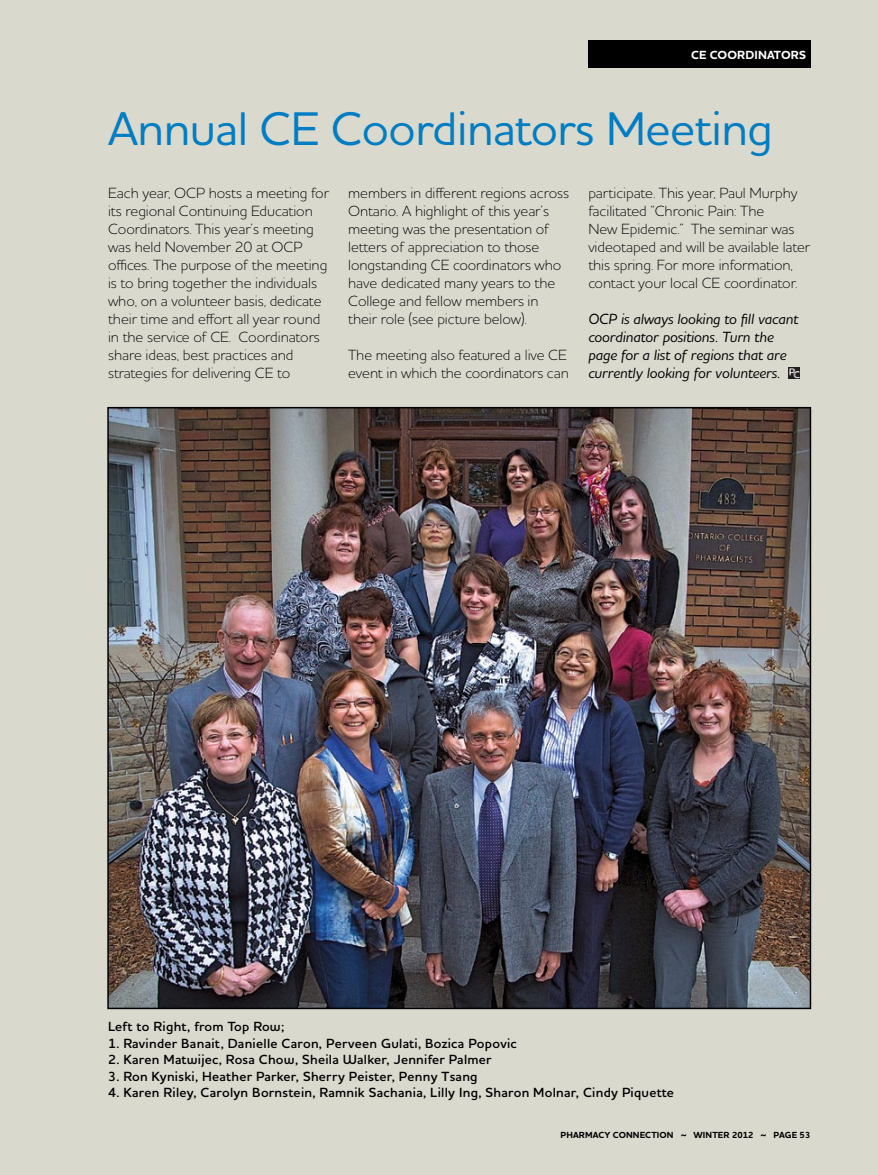
<style>
.page{position:relative;width:878px;height:1175px;background:#fff}
.page>*{position:absolute;margin:0;border:0;box-sizing:border-box;transform-origin:0 0}
.t1{font:500 48px "Houschka Pro";letter-spacing:-.01em;color:#007dc3}
.t2{font:300 15px/18px "Houschka Pro";letter-spacing:-.005em;color:#000}
.t3{font:italic 500 15px/18px "Houschka Pro";letter-spacing:-.005em;color:#000}
.t4{font:600 13.5px "Houschka Pro";letter-spacing:.02em;color:#000}
.t5{font:700 12px "Houschka Pro";letter-spacing:.015em;color:#fff}
.t6{font:700 9px "Houschka Pro";letter-spacing:.01em;color:#000}
</style>
<div class="page">
<div style="left:0;top:0;width:878px;height:1174px;background:#dad9ce"></div>
<div style="left:588px;top:40px;width:222px;height:28px;background:#000"></div>
<img style="left:110px;top:410px;width:698px;height:596px">
<svg style="left:788px;top:367px;width:12px;height:11px"></svg>
<p class="t5" style="left:691px;top:47px;width:116px">CE COORDINATORS</p>
<h1 class="t1" style="left:108px;top:98px;width:666px">Annual CE Coordinators Meeting</h1>
<p class="t2" style="left:108px;top:184px;width:222px">Each year, OCP hosts a meeting for its regional Continuing Education Coordinators. This year’s meeting was held November 20 at OCP offices. The purpose of the meeting is to bring together the individuals who, on a volunteer basis, dedicate their time and effort all year round in the service of CE. Coordinators share ideas, best practices and strategies for delivering CE to</p>
<p class="t2" style="left:348px;top:184px;width:222px">members in different regions across Ontario. A highlight of this year’s meeting was the presentation of letters of appreciation to those longstanding CE coordinators who have dedicated many years to the College and fellow members in their role (see picture below).</p>
<p class="t2" style="left:348px;top:346px;width:222px">The meeting also featured a live CE event in which the coordinators can</p>
<p class="t2" style="left:588px;top:184px;width:223px">participate. This year, Paul Murphy facilitated “Chronic Pain: The<br>New Epidemic.” The seminar was videotaped and will be available later this spring. For more information, contact your local CE coordinator.</p>
<p class="t3" style="left:588px;top:310px;width:211px">OCP is always looking to fill vacant coordinator positions. Turn the page for a list of regions that are currently looking for volunteers.</p>
<p class="t4" style="left:108px;top:1017px;width:177px">Left to Right, from Top Row;</p>
<p class="t4" style="left:108px;top:1034px;width:410px">1. Ravinder Banait, Danielle Caron, Perveen Gulati, Bozica Popovic</p>
<p class="t4" style="left:108px;top:1050px;width:385px">2. Karen Matwijec, Rosa Chow, Sheila Walker, Jennifer Palmer</p>
<p class="t4" style="left:108px;top:1067px;width:371px">3. Ron Kyniski, Heather Parker, Sherry Peister, Penny Tsang</p>
<p class="t4" style="left:108px;top:1083px;width:567px">4. Karen Riley, Carolyn Bornstein, Ramnik Sachania, Lilly Ing, Sharon Molnar, Cindy Piquette</p>
<p class="t6" style="left:560px;top:1129px;width:251px">PHARMACY CONNECTION ~ WINTER 2012 ~ PAGE 53</p>
</div>
